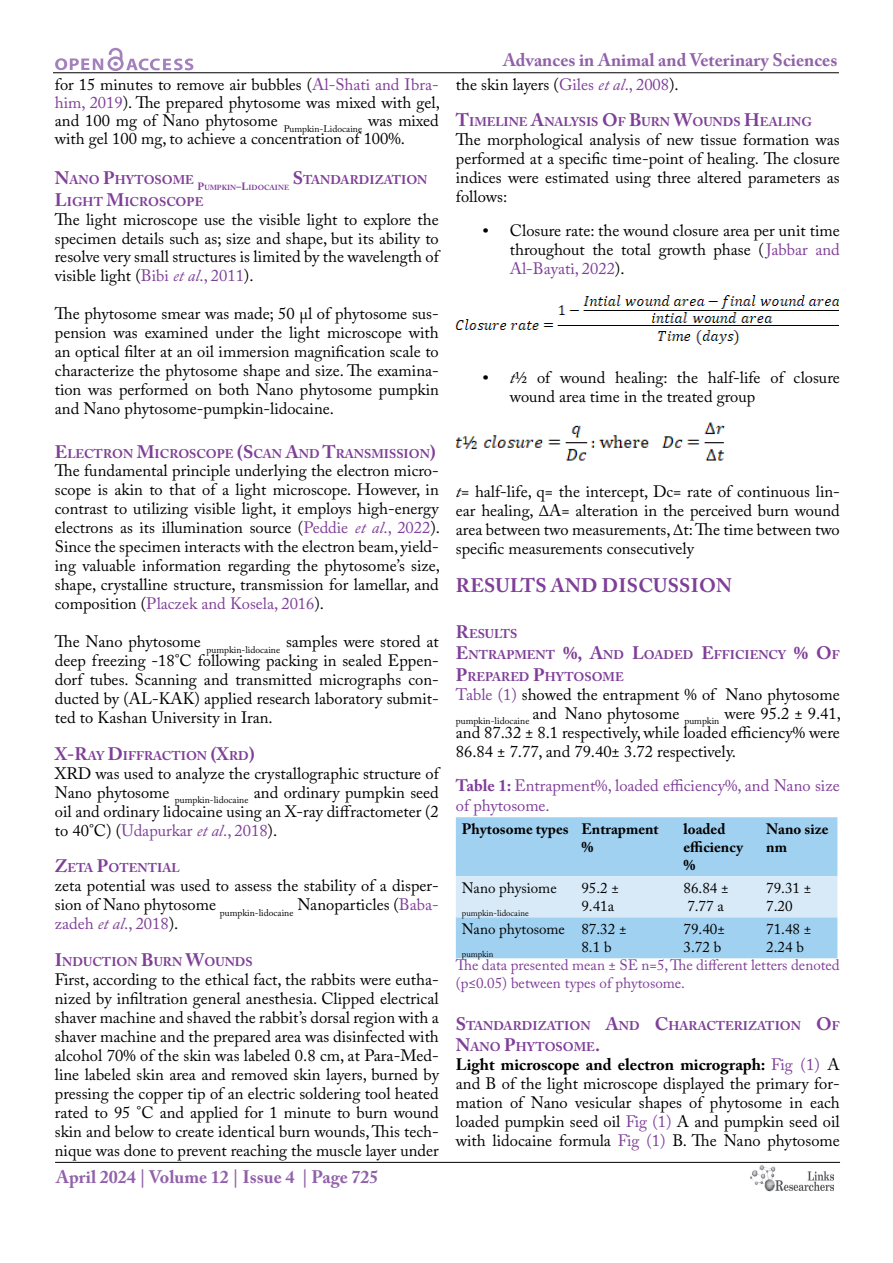
<style>
.page{position:relative;width:893px;height:1263px;background:#fff}
.page>*{position:absolute;margin:0;border:0;box-sizing:border-box;transform-origin:0 0}
.t1{font:700 19.5px "Adobe Caslon Pro";letter-spacing:.015em;color:#7f3f98}
.t2{font:700 18px "Adobe Caslon Pro";color:#9161a9}
.t3{font:16.5px/18.9px "Adobe Caslon Pro";color:#000;text-align:justify}
.t4{font:16.5px/19.8px "Adobe Caslon Pro";color:#7f3f98}
.t5{font:15px/18px "Adobe Caslon Pro";color:#000}
.t6{font:15px/18px "Adobe Caslon Pro";color:#7f3f98}
.t7{font:700 15px/18px "Adobe Caslon Pro";color:#000}
.t8{font:700 12.6px/21.6px "Adobe Caslon Pro";color:#7f3f98}
.t9{font:8.7px "Adobe Caslon Pro";color:#000}
.t10{font:700 7.35px "Adobe Caslon Pro";letter-spacing:.01em;color:#7f3f98}
.s1{color:#7f3f98}
.s2{font-size:18px}
.s3{font-size:10.5px}
.s4{font-style:italic;color:#7f3f98}
.s5{font-family:"Times New Roman";font-weight:700}
.s6{font-style:italic}
.s7{font-weight:700}
</style>
<div class="page">
<hr style="left:53px;top:72px;width:786px;height:1px;background:#000">
<hr style="left:55px;top:1162px;width:785px;height:1px;background:#000">
<svg style="left:55px;top:48px;width:138px;height:23px"></svg>
<img style="left:750px;top:1166px;width:83px;height:26px">
<img style="left:456px;top:295px;width:383px;height:50px">
<img style="left:456px;top:422px;width:269px;height:39px">
<div style="left:456px;top:817px;width:381px;height:141px;background:#a1d1f0"></div>
<div style="left:456px;top:876px;width:381px;height:41px;background:#d8eaf8"></div>
<p class="t3" style="left:55px;top:75px;width:387px;line-height:18.1px">for 15 minutes to remove air bubbles (<span class="s1">Al-Shati and Ibra&shy;him, 2019</span>). The prepared phytosome was mixed with gel, and 100 mg of Nano phytosome <sub>Pumpkin-Lidocaine</sub> was mixed with gel 100 mg, to achieve a concentration of 100%.</p>
<p class="t8" style="left:55px;top:169px;width:141px"><span class="s2">N</span>ANO <span class="s2">P</span>HYTOSOME</p>
<p class="t10" style="left:198px;top:183px;width:93px"><span class="s3">P</span>UMPKIN<span class="s3">–L</span>IDOCAINE</p>
<p class="t8" style="left:293px;top:169px;width:136px"><span class="s2">S</span>TANDARDIZATION</p>
<p class="t8" style="left:55px;top:190px;width:150px"><span class="s2">L</span>IGHT <span class="s2">M</span>ICROSCOPE</p>
<p class="t3" style="left:55px;top:209px;width:385px">The light microscope use the visible light to explore the specimen details such as; size and shape, but its ability to resolve very small structures is limited by the wavelength of visible light (<span class="s1">Bibi</span> <span class="s4">et al</span><span class="s1">., 2011</span>).</p>
<p class="t3" style="left:55px;top:304px;width:385px">The phytosome smear was made; 50 μl of phytosome sus&shy;pension was examined under the light microscope with an optical filter at an oil immersion magnification scale to characterize the phytosome shape and size. The examina&shy;tion was performed on both Nano phytosome pumpkin and Nano phytosome-pumpkin-lidocaine.</p>
<p class="t8" style="left:55px;top:442px;width:382px"><span class="s2">E</span>LECTRON <span class="s2">M</span>ICROSCOPE <span class="s2">(S</span>CAN <span class="s2">A</span>ND <span class="s2">T</span>RANSMISSION<span class="s2">)</span></p>
<p class="t3" style="left:55px;top:461px;width:387px">The fundamental principle underlying the electron micro&shy;scope is akin to that of a light microscope. However, in contrast to utilizing visible light, it employs high-energy electrons as its illumination source (<span class="s1">Peddie</span> <span class="s4">et al</span><span class="s1">., 2022</span>).<br>Since the specimen interacts with the electron beam, yield&shy;ing valuable information regarding the phytosome’s size, shape, crystalline structure, transmission for lamellar, and composition (<span class="s1">Placzek and Kosela, 2016</span>).</p>
<p class="t3" style="left:55px;top:632px;width:385px">The Nano phytosome <sub>pumpkin-lidocaine</sub> samples were stored at deep freezing -18°C following packing in sealed Eppen&shy;dorf tubes. Scanning and transmitted micrographs con&shy;ducted by (AL-KAK) applied research laboratory submit&shy;ted to Kashan University in Iran.</p>
<p class="t8" style="left:55px;top:745px;width:201px"><span class="s2">X-R</span>AY <span class="s2">D</span>IFFRACTION <span class="s2">(X</span>RD<span class="s2">)</span></p>
<p class="t3" style="left:55px;top:763px;width:386px">XRD was used to analyze the crystallographic structure of Nano phytosome <sub>pumpkin-lidocaine</sub> and ordinary pumpkin seed oil and ordinary lidocaine using an X-ray diffractometer (2 to 40°C) (<span class="s1">Udapurkar</span> <span class="s4">et al</span><span class="s1">., 2018</span>).</p>
<p class="t8" style="left:55px;top:857px;width:126px"><span class="s2">Z</span>ETA <span class="s2">P</span>OTENTIAL</p>
<p class="t3" style="left:55px;top:876px;width:385px">zeta potential was used to assess the stability of a disper&shy;sion of Nano phytosome <sub>pumpkin-lidocaine</sub> Nanoparticles (<span class="s1">Baba&shy;zadeh</span> <span class="s4">et al</span><span class="s1">., 2018</span>).</p>
<p class="t8" style="left:55px;top:951px;width:199px"><span class="s2">I</span>NDUCTION <span class="s2">B</span>URN <span class="s2">W</span>OUNDS</p>
<p class="t3" style="left:55px;top:970px;width:386px">First, according to the ethical fact, the rabbits were eutha&shy;nized by infiltration general anesthesia. Clipped electrical shaver machine and shaved the rabbit’s dorsal region with a shaver machine and the prepared area was disinfected with alcohol 70% of the skin was labeled 0.8 cm, at Para-Med&shy;line labeled skin area and removed skin layers, burned by pressing the copper tip of an electric soldering tool heated rated to 95 °C and applied for 1 minute to burn wound skin and below to create identical burn wounds, This tech&shy;nique was done to prevent reaching the muscle layer under</p>
<p class="t2" style="left:56px;top:1166px;width:324px">April 2024 | Volume 12 | Issue 4 | Page 725</p>
<p class="t2" style="left:503px;top:50px;width:336px">Advances in Animal and Veterinary Sciences</p>
<p class="t3" style="left:456px;top:75px;width:224px">the skin layers (<span class="s1">Giles</span> <span class="s4">et al</span><span class="s1">., 2008</span>).</p>
<p class="t8" style="left:456px;top:111px;width:356px"><span class="s2">T</span>IMELINE <span class="s2">A</span>NALYSIS <span class="s2">O</span>F <span class="s2">B</span>URN <span class="s2">W</span>OUNDS <span class="s2">H</span>EALING</p>
<p class="t3" style="left:456px;top:130px;width:385px">The morphological analysis of new tissue formation was performed at a specific time-point of healing. The closure indices were estimated using three altered parameters as follows:</p>
<p class="t3" style="left:510px;top:221px;width:331px;text-indent:-27px"><span class="s5">•</span> Closure rate: the wound closure area per unit time throughout the total growth phase (<span class="s1">Jabbar and Al-Bayati, 2022</span>).</p>
<p class="t3" style="left:510px;top:368px;width:331px;text-indent:-27px"><span class="s5">•</span> <span class="s6">t</span>½ of wound healing: the half-life of closure wound area time in the treated group</p>
<p class="t3" style="left:456px;top:482px;width:385px"><span class="s6">t</span>= half-life, q= the intercept, Dc= rate of continuous lin&shy;ear healing, ΔA= alteration in the perceived burn wound area between two measurements, Δt: The time between two specific measurements consecutively</p>
<p class="t1" style="left:456px;top:574px;width:278px">RESULTS AND DISCUSSION</p>
<p class="t8" style="left:456px;top:622px;width:385px"><span class="s2">R</span>ESULTS<br><span class="s2">E</span>NTRAPMENT <span class="s2">%, A</span>ND <span class="s2">L</span>OADED <span class="s2">E</span>FFICIENCY <span class="s2">% O</span>F<br><span class="s2">P</span>REPARED <span class="s2">P</span>HYTOSOME</p>
<p class="t3" style="left:456px;top:684px;width:387px"><span class="s1">Table (1)</span> showed the entrapment % of Nano phytosome <sub>pumpkin-lidocaine</sub> and Nano phytosome <sub>pumpkin</sub> were 95.2 ± 9.41, and 87.32 ± 8.1 respectively, while loaded efficiency% were 86.84 ± 7.77, and 79.40± 3.72 respectively.</p>
<p class="t4" style="left:456px;top:776px;width:385px"><span class="s7">Table 1:</span> Entrapment%, loaded efficiency%, and Nano size of phytosome.</p>
<p class="t7" style="left:581px;top:820px;width:79px;text-indent:-120px">Phytosome types Entrapment %</p>
<p class="t7" style="left:683px;top:820px;width:61px">loaded efficiency %</p>
<p class="t7" style="left:766px;top:820px;width:64px">Nano size nm</p>
<p class="t5" style="left:462px;top:879px;width:96px">Nano physiome</p>
<p class="t9" style="left:462px;top:908px;width:68px">pumpkin-lidocaine</p>
<p class="t5" style="left:581px;top:879px;width:39px">95.2 ±<br>9.41a</p>
<p class="t5" style="left:683px;top:879px;width:47px">86.84 ±<br>7.77 a</p>
<p class="t5" style="left:766px;top:879px;width:47px">79.31 ±<br>7.20</p>
<p class="t5" style="left:462px;top:920px;width:105px">Nano phytosome</p>
<p class="t9" style="left:462px;top:949px;width:33px">pumpkin</p>
<p class="t5" style="left:581px;top:920px;width:47px">87.32 ±<br>8.1 b</p>
<p class="t5" style="left:683px;top:920px;width:43px">79.40±<br>3.72 b</p>
<p class="t5" style="left:766px;top:920px;width:47px">71.48 ±<br>2.24 b</p>
<p class="t6" style="left:456px;top:956px;width:385px">The data presented mean ± SE n=5, The different letters denoted (p≤0.05) between types of phytosome.</p>
<p class="t8" style="left:456px;top:1014px;width:385px"><span class="s2">S</span>TANDARDIZATION <span class="s2">A</span>ND <span class="s2">C</span>HARACTERIZATION <span class="s2">O</span>F<br><span class="s2">N</span>ANO <span class="s2">P</span>HYTOSOME<span class="s2">.</span></p>
<p class="t3" style="left:456px;top:1055px;width:385px"><span class="s7">Light microscope and electron micrograph:</span> <span class="s1">Fig (1)</span> A and B of the light microscope displayed the primary for&shy;mation of Nano vesicular shapes of phytosome in each loaded pumpkin seed oil <span class="s1">Fig (1)</span> A and pumpkin seed oil with lidocaine formula <span class="s1">Fig (1)</span> B. The Nano phytosome</p>
</div>
